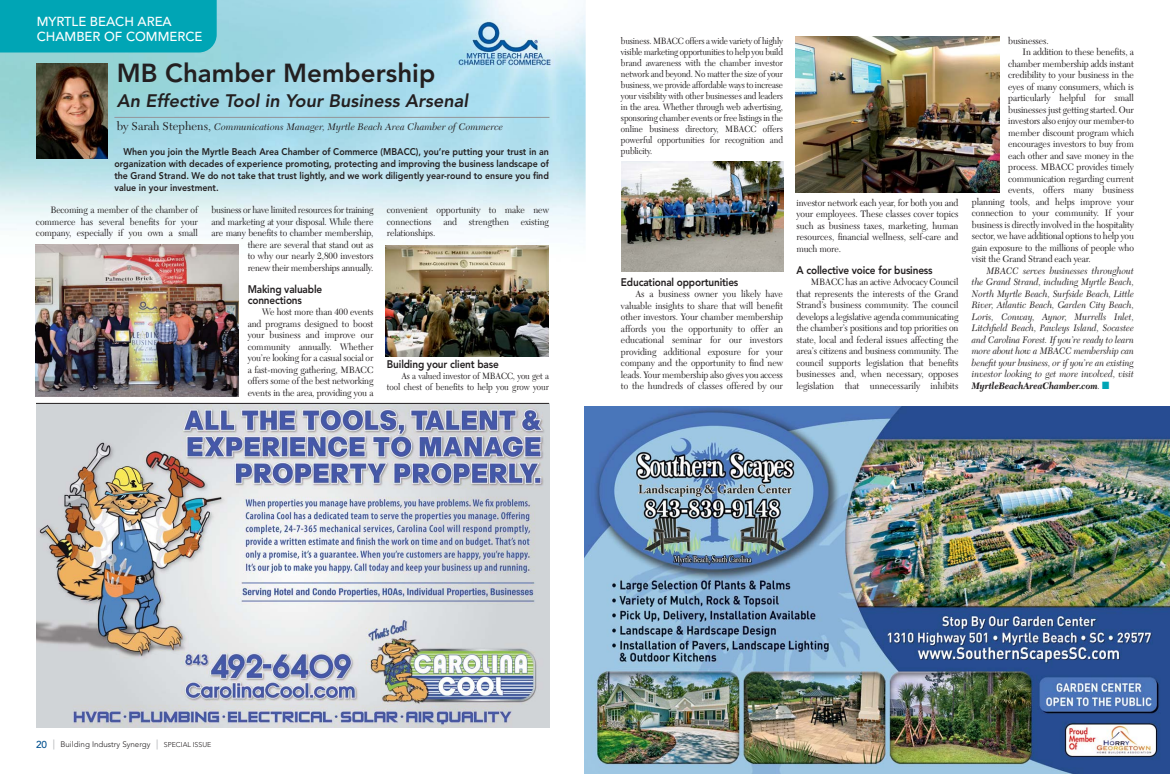
<style>
.page{position:relative;width:1170px;height:774px;background:#fff}
.page>*{position:absolute;margin:0;border:0;box-sizing:border-box;transform-origin:0 0}
.t1{font:800 25.9px "Avenir LT Std";color:#231f20}
.t2{font:italic 800 18px "Avenir LT Std";color:#231f20}
.t3{font:500 13px/15.6px "Avenir LT Std";color:#fff}
.t4{font:800 11px/11px "Avenir LT Std";letter-spacing:-.015em;color:#231f20;scale:.91 1}
.t5{font:italic 10px "New Caledonia LT Std";color:#231f20}
.t6{font:9.8px/11.5px "New Caledonia LT Std";letter-spacing:-.015em;color:#231f20;text-align:justify;scale:.94 1}
.t7{font:italic 9.8px/11.5px "New Caledonia LT Std";letter-spacing:-.005em;color:#231f20;text-align:justify;scale:.94 1}
.t8{font:800 9.7px/12px "Avenir LT Std";color:#231f20;text-align:justify;scale:.92 1}
.t9{font:9.5px/11px "New Caledonia LT Std";letter-spacing:-.005em;color:#231f20;text-align:right;scale:.91 1}
.t10{font:300 8px "Avenir LT Std";color:#231f20}
.s1{font-style:normal;font-size:12px}
.s2{font-weight:700}
.s3{color:#00a5b5}
.s4{font-weight:500;font-size:10px;color:#00508f}
.s5{font-weight:500;font-size:10px;color:#bbbdc0}
.s6{font-size:7px}
</style>
<div class="page">
<img style="left:0;top:0;width:586px;height:407px">
<img style="left:36px;top:404px;width:513px;height:323px">
<div style="left:0;top:0;width:217px;height:52px;background:#00a5b5"></div>
<img style="left:456px;top:19px;width:98px;height:49px">
<img style="left:585px;top:406px;width:585px;height:368px">
<hr style="left:114px;top:117px;width:435px;height:1px;background:#939598">
<img style="left:35px;top:245px;width:204px;height:152px">
<img style="left:386px;top:246px;width:163px;height:110px">
<img style="left:621px;top:161px;width:163px;height:111px">
<img style="left:796px;top:37px;width:203px;height:155px">
<hr style="left:36px;top:403px;width:513px;height:1px;background:#231f20">
<img style="left:36px;top:63px;width:71px;height:95px">
<h3 class="t3" style="left:37px;top:14px;width:167px">MYRTLE BEACH AREA<br>CHAMBER OF COMMERCE</h3>
<h1 class="t1" style="left:117px;top:61px;width:320px">MB Chamber Membership</h1>
<h2 class="t2" style="left:117px;top:92px;width:353px">An Effective Tool in Your Business Arsenal</h2>
<p class="t5" style="left:117px;top:122px;width:388px"><span class="s1">by Sarah Stephens,</span> Communications Manager, Myrtle Beach Area Chamber of Commerce</p>
<p class="t8" style="left:114px;top:146px;width:474px;text-indent:9px">When you join the Myrtle Beach Area Chamber of Commerce (MBACC), you’re putting your trust in an organization with decades of experience promoting, protecting and improving the business landscape of the Grand Strand. We do not take that trust lightly, and we work diligently year-round to ensure you find value in your investment.</p>
<p class="t6" style="left:36px;top:205px;width:174px;text-indent:14px">Becoming a member of the chamber of commerce has several benefits for your company, especially if you own a small</p>
<p class="t6" style="left:211px;top:205px;width:174px;text-align:right">business or have limited resources for training and marketing at your disposal. While there are many benefits to chamber membership, there are several that stand out as<br>to why our nearly 2,800 investors<br>renew their memberships annually.</p>
<p class="t4" style="left:248px;top:284px;width:83px">Making valuable connections</p>
<p class="t6" style="left:248px;top:307px;width:135px;text-indent:14px">We host more than 400 events and programs designed to boost your business and improve our community annually. Whether you’re looking for a casual social or a fast-moving gathering, MBACC offers some of the best networking events in the area, providing you a</p>
<p class="t6" style="left:387px;top:205px;width:174px">convenient opportunity to make new connections and strengthen existing relationships.</p>
<p class="t4" style="left:387px;top:360px;width:124px">Building your client base</p>
<p class="t9" style="left:387px;top:371px;width:180px">As a valued investor of MBACC, you get a tool chest of benefits to help you grow your</p>
<p class="t9" style="left:621px;top:35px;width:180px;text-align:justify">business. MBACC offers a wide variety of highly visible marketing opportunities to help you build brand awareness with the chamber investor network and beyond. No matter the size of your business, we provide affordable ways to increase your visibility with other businesses and leaders in the area. Whether through web advertising, sponsoring chamber events or free listings in the online business directory, MBACC offers powerful opportunities for recognition and publicity.</p>
<p class="t4" style="left:621px;top:277px;width:131px">Educational opportunities</p>
<p class="t6" style="left:621px;top:288px;width:174px;text-indent:14px">As a business owner you likely have valuable insights to share that will benefit other investors. Your chamber membership affords you the opportunity to offer an educational seminar for our investors providing additional exposure for your company and the opportunity to find new leads. Your membership also gives you access to the hundreds of classes offered by our</p>
<p class="t6" style="left:796px;top:197px;width:174px">investor network each year, for both you and your employees. These classes cover topics such as business taxes, marketing, human resources, financial wellness, self-care and much more.</p>
<p class="t4" style="left:796px;top:265px;width:151px">A collective voice for business</p>
<p class="t6" style="left:796px;top:277px;width:174px;text-indent:14px">MBACC has an active Advocacy Council that represents the interests of the Grand Strand’s business community. The council develops a legislative agenda communicating the chamber’s positions and top priorities on state, local and federal issues affecting the area’s citizens and business community. The council supports legislation that benefits businesses and, when necessary, opposes legislation that unnecessarily inhibits</p>
<p class="t6" style="left:1008px;top:35px;width:45px">businesses.</p>
<p class="t6" style="left:1023px;top:47px;width:120px">In addition to these benefits, a</p>
<p class="t6" style="left:1008px;top:58px;width:135px">chamber membership adds instant</p>
<p class="t6" style="left:1008px;top:70px;width:135px">credibility to your business in the</p>
<p class="t6" style="left:1008px;top:81px;width:135px">eyes of many consumers, which is</p>
<p class="t6" style="left:1008px;top:93px;width:135px">particularly helpful for small</p>
<p class="t6" style="left:1008px;top:104px;width:135px">businesses just getting started. Our</p>
<p class="t6" style="left:1008px;top:116px;width:135px">investors also enjoy our member-to</p>
<p class="t6" style="left:1008px;top:127px;width:135px">member discount program which</p>
<p class="t6" style="left:1008px;top:139px;width:135px">encourages investors to buy from</p>
<p class="t6" style="left:1008px;top:150px;width:135px">each other and save money in the</p>
<p class="t6" style="left:1008px;top:162px;width:135px">process. MBACC provides timely</p>
<p class="t6" style="left:1008px;top:173px;width:135px">communication regarding current</p>
<p class="t6" style="left:1008px;top:185px;width:135px">events, offers many business</p>
<p class="t6" style="left:972px;top:196px;width:174px">planning tools, and helps improve your</p>
<p class="t6" style="left:972px;top:208px;width:174px">connection to your community. If your</p>
<p class="t6" style="left:972px;top:219px;width:174px">business is directly involved in the hospitality</p>
<p class="t6" style="left:972px;top:231px;width:174px">sector, we have additional options to help you</p>
<p class="t6" style="left:972px;top:242px;width:174px">gain exposure to the millions of people who</p>
<p class="t6" style="left:972px;top:254px;width:128px">visit the Grand Strand each year.</p>
<p class="t7" style="left:972px;top:265px;width:174px;text-indent:14px">MBACC serves businesses throughout the Grand Strand, including Myrtle Beach, North Myrtle Beach, Surfside Beach, Little River, Atlantic Beach, Garden City Beach, Loris, Conway, Aynor, Murrells Inlet, Litchfield Beach, Pawleys Island, Socastee and Carolina Forest. If you’re ready to learn more about how a MBACC membership can benefit your business, or if you’re an existing investor looking to get more involved, visit <span class="s2">MyrtleBeachAreaChamber.com</span>. <span class="s3">■</span></p>
<p class="t10" style="left:36px;top:741px;width:177px"><span class="s4">20</span> <span class="s5">|</span> Building Industry Synergy <span class="s5">|</span> <span class="s6">SPECIAL ISSUE</span></p>
</div>
